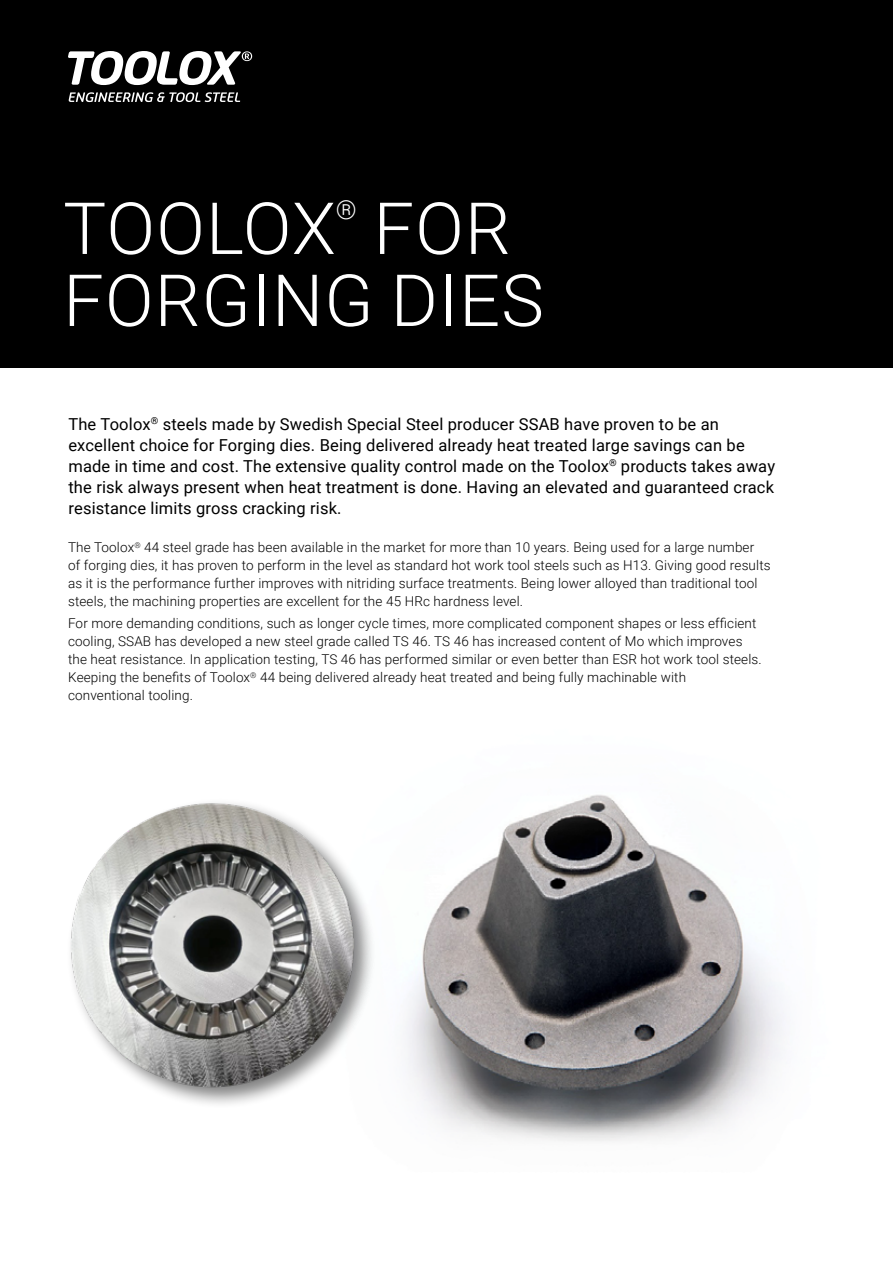
<style>
.page{position:relative;width:893px;height:1263px;background:#fff}
.page>*{position:absolute;margin:0;border:0;box-sizing:border-box;transform-origin:0 0}
.t1{font:300 72px/72px "Roboto";letter-spacing:.015em;color:#fff}
.t2{font:300 26.25px "Roboto";color:#fff}
.t3{font:16.5px/21px "Roboto";letter-spacing:.01em;color:#000}
.t4{font:300 13.5px/18px "Roboto";letter-spacing:.01em;color:#000}
</style>
<div class="page">
<img style="left:405px;top:795px;width:379px;height:347px">
<div style="left:0;top:0;width:893px;height:368px;background:#000"></div>
<svg style="left:68px;top:51px;width:184px;height:34px"></svg>
<svg style="left:69px;top:92px;width:171px;height:10px"></svg>
<img style="left:70px;top:803px;width:302px;height:301px">
<h1 class="t1" style="left:63px;top:190px;width:274px">TOOLOX</h1>
<h2 class="t2" style="left:336px;top:192px;width:23px">®</h2>
<h1 class="t1" style="left:63px;top:190px;width:482px;text-indent:310px">FOR<br>FORGING DIES</h1>
<p class="t3" style="left:68px;top:413px;width:708px">The Toolox<sup>®</sup> steels made by Swedish Special Steel producer SSAB have proven to be an excellent choice for Forging dies. Being delivered already heat treated large savings can be made in time and cost. The extensive quality control made on the Toolox<sup>®</sup> products takes away the risk always present when heat treatment is done. Having an elevated and guaranteed crack resistance limits gross cracking risk.</p>
<p class="t4" style="left:68px;top:538px;width:704px">The Toolox<sup>®</sup> 44 steel grade has been available in the market for more than 10 years. Being used for a large number<br>of forging dies, it has proven to perform in the level as standard hot work tool steels such as H13. Giving good results as it is the performance further improves with nitriding surface treatments. Being lower alloyed than traditional tool steels, the machining properties are excellent for the 45 HRc hardness level.</p>
<p class="t4" style="left:68px;top:614px;width:695px">For more demanding conditions, such as longer cycle times, more complicated component shapes or less efficient cooling, SSAB has developed a new steel grade called TS 46. TS 46 has increased content of Mo which improves the heat resistance. In application testing, TS 46 has performed similar or even better than ESR hot work tool steels.<br>Keeping the benefits of Toolox<sup>®</sup> 44 being delivered already heat treated and being fully machinable with conventional tooling.</p>
</div>
